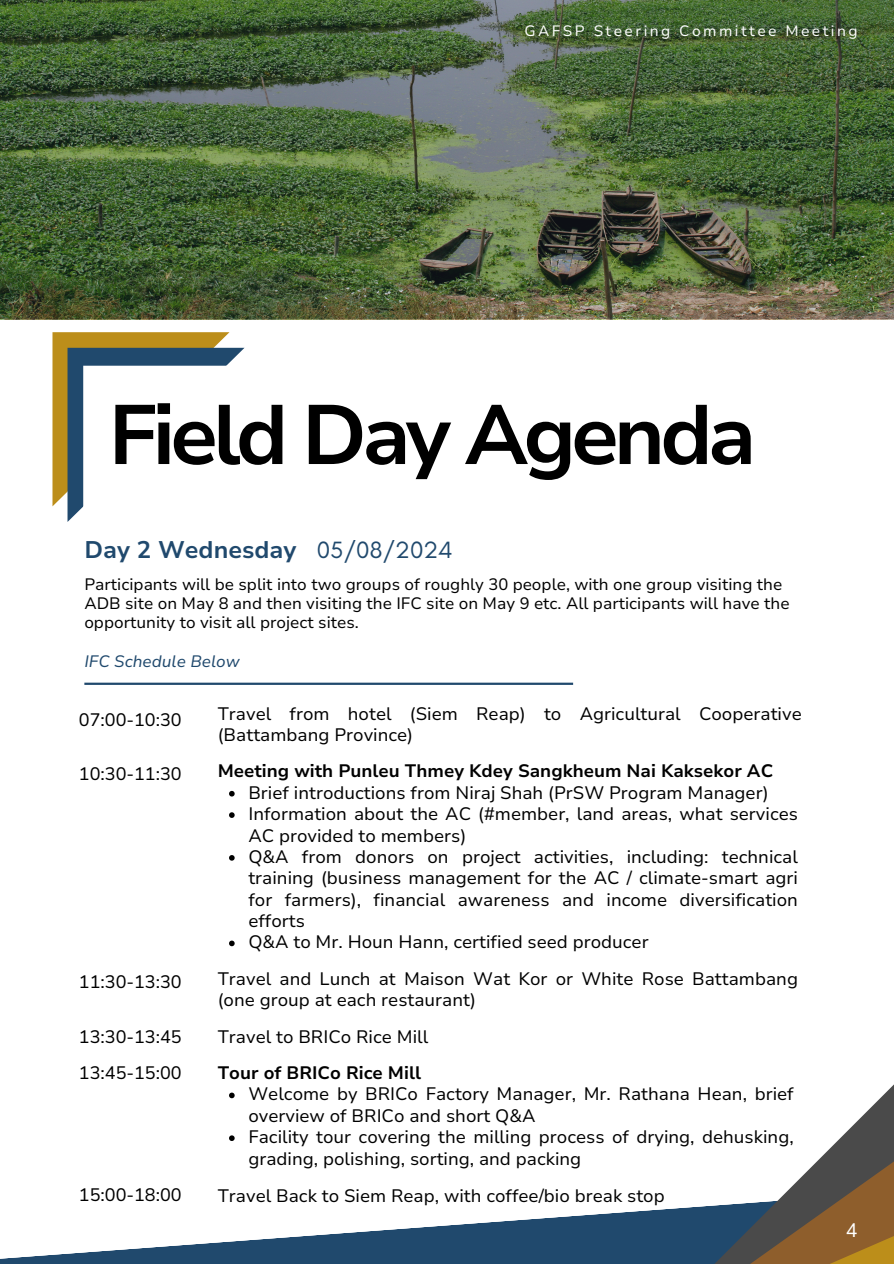
<style>
.page{position:relative;width:894px;height:1264px;background:#fff}
.page>*{position:absolute;margin:0;border:0;box-sizing:border-box;transform-origin:0 0}
.t1{font:700 84px "Nunito Sans 10 pt";letter-spacing:-.06em;color:#000}
.t2{font:700 24px "Nunito Sans 10 pt";color:#20496d}
.t3{font:24px "Glacial Indifference";color:#20496d}
.t4{font:19.5px "Nunito Sans 10 pt";color:#fff}
.t5{font:18px/21.3px "Nunito Sans 10 pt";color:#000}
.t6{font:700 18px "Nunito Sans 10 pt";color:#000}
.t7{font:16.5px/19.2px "Nunito Sans 10 pt";color:#000}
.t8{font:italic 16.5px "Nunito Sans 10 pt";color:#20496d}
.t9{font:15px "Nunito Sans 10 pt";letter-spacing:.16em;color:#fff}
</style>
<div class="page">
<img style="left:0;top:0;width:893px;height:319px">
<svg style="left:0;top:1212px;width:626px;height:51px;fill:#20496d"></svg>
<svg style="left:626px;top:1097px;width:267px;height:166px"></svg>
<hr style="left:84px;top:682px;width:489px;height:3px;background:#20496d">
<svg style="left:52px;top:332px;width:193px;height:190px"></svg>
<svg style="left:229px;top:791px;width:5px;height:5px"></svg>
<svg style="left:229px;top:812px;width:5px;height:6px"></svg>
<svg style="left:229px;top:855px;width:5px;height:5px"></svg>
<svg style="left:229px;top:940px;width:5px;height:6px"></svg>
<svg style="left:229px;top:1092px;width:5px;height:6px"></svg>
<svg style="left:229px;top:1135px;width:5px;height:5px"></svg>
<p class="t9" style="left:524px;top:21px;width:334px">GAFSP Steering Committee Meeting</p>
<p class="t1" style="left:108px;top:379px;width:649px">Field Day Agenda</p>
<p class="t2" style="left:84px;top:533px;width:214px">Day 2 Wednesday</p>
<p class="t3" style="left:316px;top:535px;width:137px">05/08/2024</p>
<h5 class="t7" style="left:84px;top:575px;width:706px">Participants will be split into two groups of roughly 30 people, with one group visiting the<br>ADB site on May 8 and then visiting the IFC site on May 9 etc. All participants will have the opportunity to visit all project sites.</h5>
<h4 class="t8" style="left:84px;top:650px;width:157px">IFC Schedule Below</h4>
<p class="t5" style="left:79px;top:709px;width:104px">07:00-10:30</p>
<h5 class="t5" style="left:79px;top:763px;width:104px">10:30-11:30</h5>
<p class="t5" style="left:79px;top:971px;width:104px">11:30-13:30</p>
<h1 class="t5" style="left:218px;top:703px;width:585px">Travel from hotel (Siem Reap) to Agricultural Cooperative (Battambang Province)</h1>
<h2 class="t6" style="left:218px;top:759px;width:557px">Meeting with Punleu Thmey Kdey Sangkheum Nai Kaksekor AC</h2>
<h3 class="t5" style="left:248px;top:782px;width:521px">Brief introductions from Niraj Shah (PrSW Program Manager)</h3>
<h5 class="t5" style="left:248px;top:803px;width:551px">Information about the AC (#member, land areas, what services<br>AC provided to members)</h5>
<p class="t5" style="left:248px;top:846px;width:551px;text-align:justify">Q&amp;A from donors on project activities, including: technical training (business management for the AC / climate-smart agri for farmers), financial awareness and income diversification efforts</p>
<h5 class="t5" style="left:248px;top:931px;width:401px">Q&amp;A to Mr. Houn Hann, certified seed producer</h5>
<p class="t5" style="left:218px;top:968px;width:581px">Travel and Lunch at Maison Wat Kor or White Rose Battambang (one group at each restaurant)</p>
<p class="t5" style="left:79px;top:1026px;width:104px">13:30-13:45</p>
<p class="t5" style="left:218px;top:1026px;width:212px">Travel to BRICo Rice Mill</p>
<h5 class="t5" style="left:79px;top:1062px;width:104px">13:45-15:00</h5>
<p class="t6" style="left:218px;top:1060px;width:205px">Tour of BRICo Rice Mill</p>
<h5 class="t5" style="left:248px;top:1083px;width:546px">Welcome by BRICo Factory Manager, Mr. Rathana Hean, brief overview of BRICo and short Q&amp;A</h5>
<p class="t5" style="left:248px;top:1126px;width:546px">Facility tour covering the milling process of drying, dehusking, grading, polishing, sorting, and packing</p>
<p class="t5" style="left:79px;top:1184px;width:104px">15:00-18:00</p>
<p class="t5" style="left:218px;top:1184px;width:448px">Travel Back to Siem Reap, with coffee/bio break stop</p>
<h4 class="t4" style="left:845px;top:1217px;width:13px">4</h4>
</div>
